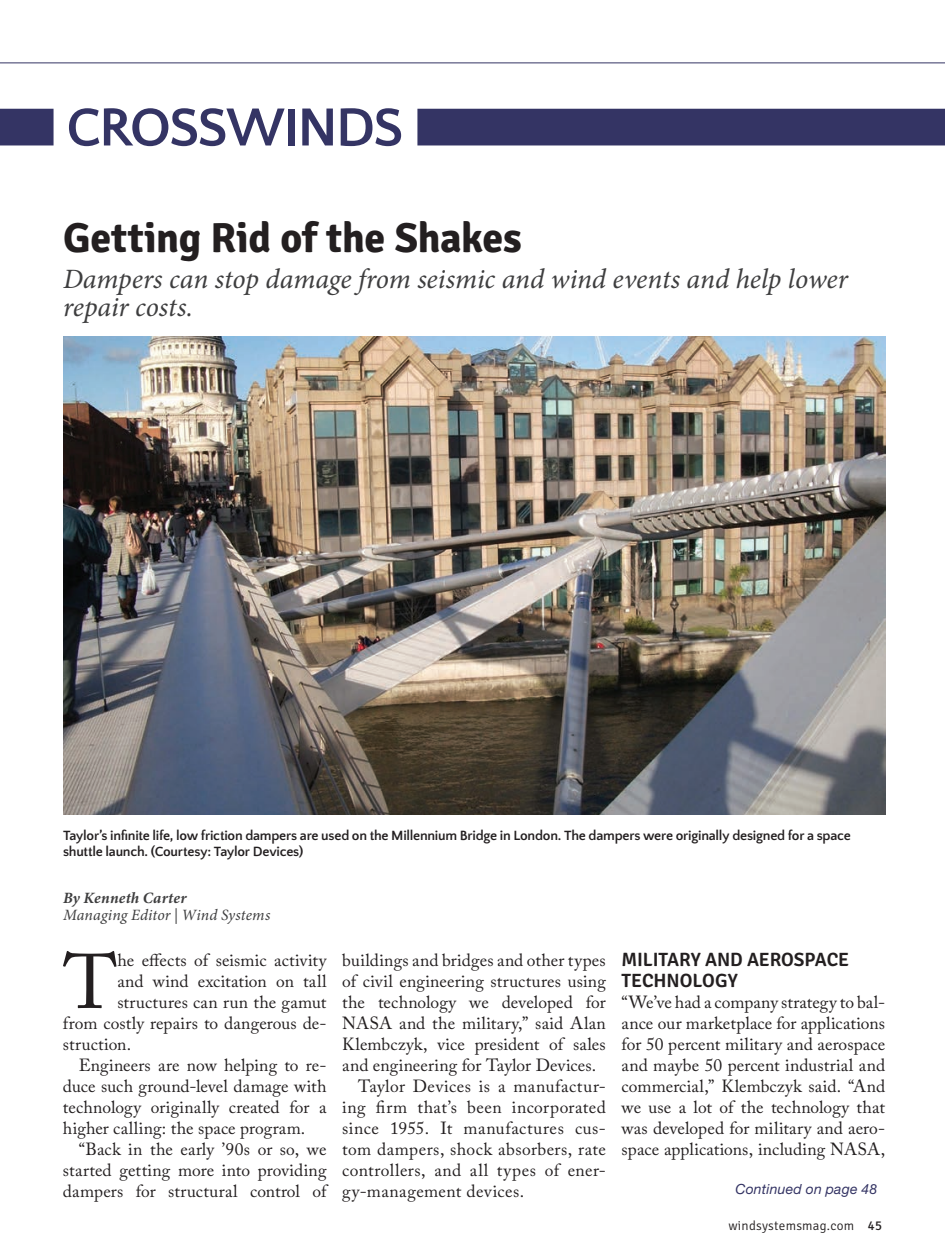
<style>
.page{position:relative;width:945px;height:1260px;background:#fff}
.page>*{position:absolute;margin:0;border:0;box-sizing:border-box;transform-origin:0 0}
.Body_Copy_1st_PP_Sto{font:76.65px "Adobe Caslon Pro";color:#231f20}
.Section_-_Intro_Titl{font:700 56px "Quattrocento Sans";letter-spacing:-.04em;color:#343464}
.Story_Title{font:700 42px "Signika";letter-spacing:-.005em;color:#231f20}
.Story_Sub_Title{font:italic 28px/28px "Minion Pro";letter-spacing:-.005em;color:#3e3e3f}
.Body_SubHed{font:600 19.25px/21px "Signika";letter-spacing:-.005em;color:#231f20}
.Body_Copy{font:17.5px/21px "Adobe Caslon Pro";letter-spacing:.01em;color:#231f20;text-align:justify}
.Body_Copy_1st_PP{font:17.5px/21px "Adobe Caslon Pro";letter-spacing:.005em;color:#231f20;text-align:justify}
.Body_Copy_1st_PP_Sto-2{font:17.5px "Adobe Caslon Pro";letter-spacing:.01em;color:#231f20}
.Story_Author_Title{font:italic 15.75px "Minion Pro";letter-spacing:.005em;color:#3e3e3f}
.Story_Author{font:italic 700 15.75px "Minion Pro";letter-spacing:.015em;color:#3e3e3f}
.Photo_Credit{font:700 14px/15.8px "Quattrocento Sans";letter-spacing:-.015em;color:#231f20}
.For_More_Info{font:italic 14px "Helvetica Neue";letter-spacing:.015em;color:#343464}
.t1{font:300 13.12px "Signika";letter-spacing:.02em;color:#231f20}
.s1{font-weight:400}
</style>
<div class="page">
<img style="left:63px;top:336px;width:822px;height:479px">
<div style="left:0;top:109px;width:945px;height:36px;background:#343464"></div>
<div style="left:54px;top:106px;width:363px;height:42px;background:#fff"></div>
<hr style="left:0;top:62px;width:945px;height:1px;background:#343464">
<p class="Section_-_Intro_Titl" style="left:66px;top:98px;width:339px">CROSSWINDS</p>
<p class="Story_Title" style="left:63px;top:212px;width:460px">Getting Rid of the Shakes</p>
<p class="Story_Sub_Title" style="left:63px;top:265px;width:787px">Dampers can stop damage from seismic and wind events and help lower repair costs.</p>
<p class="Photo_Credit" style="left:63px;top:828px;width:789px">Taylor’s infinite life, low friction dampers are used on the Millennium Bridge in London. The dampers were originally designed for a space shuttle launch. (Courtesy: Taylor Devices)</p>
<p class="Story_Author" style="left:63px;top:887px;width:125px">By Kenneth Carter</p>
<p class="Story_Author_Title" style="left:63px;top:905px;width:209px">Managing Editor | Wind Systems</p>
<p class="Body_Copy_1st_PP_Sto" style="left:64px;top:937px;width:55px">T</p>
<p class="Body_Copy_1st_PP_Sto-2" style="left:117px;top:950px;width:211px">he effects of seismic activity</p>
<p class="Body_Copy_1st_PP_Sto-2" style="left:117px;top:971px;width:211px">and wind excitation on tall</p>
<p class="Body_Copy_1st_PP_Sto-2" style="left:117px;top:992px;width:211px">structures can run the gamut</p>
<p class="Body_Copy_1st_PP_Sto-2" style="left:63px;top:1013px;width:265px">from costly repairs to dangerous de-</p>
<p class="Body_Copy_1st_PP_Sto-2" style="left:63px;top:1034px;width:70px">struction.</p>
<p class="Body_Copy" style="left:63px;top:1054px;width:265px;text-indent:16px">Engineers are now helping to re&shy;duce such ground-level damage with technology originally created for a higher calling: the space program.</p>
<p class="Body_Copy" style="left:63px;top:1138px;width:265px;text-indent:16px">“Back in the early ’90s or so, we started getting more into providing dampers for structural control of</p>
<p class="Body_Copy" style="left:342px;top:949px;width:265px">buildings and bridges and other types of civil engineering structures using the technology we developed for NASA and the military,” said Alan Klembczyk, vice president of sales and engineering for Taylor Devices.</p>
<p class="Body_Copy" style="left:342px;top:1075px;width:265px;text-indent:16px">Taylor Devices is a manufactur&shy;ing firm that’s been incorporated since 1955. It manufactures cus&shy;tom dampers, shock absorbers, rate controllers, and all types of ener&shy;gy-management devices.</p>
<p class="Body_SubHed" style="left:622px;top:949px;width:229px">MILITARY AND AEROSPACE<br>TECHNOLOGY</p>
<p class="Body_Copy_1st_PP" style="left:622px;top:991px;width:265px">“We’ve had a company strategy to bal&shy;ance our marketplace for applications for 50 percent military and aerospace and maybe 50 percent industrial and commercial,” Klembczyk said. “And we use a lot of the technology that was developed for military and aero&shy;space applications, including NASA,</p>
<p class="For_More_Info" style="left:735px;top:1181px;width:143px">Continued on page 48</p>
<p class="t1" style="left:728px;top:1218px;width:155px">windsystemsmag.com <span class="s1">45</span></p>
</div>
